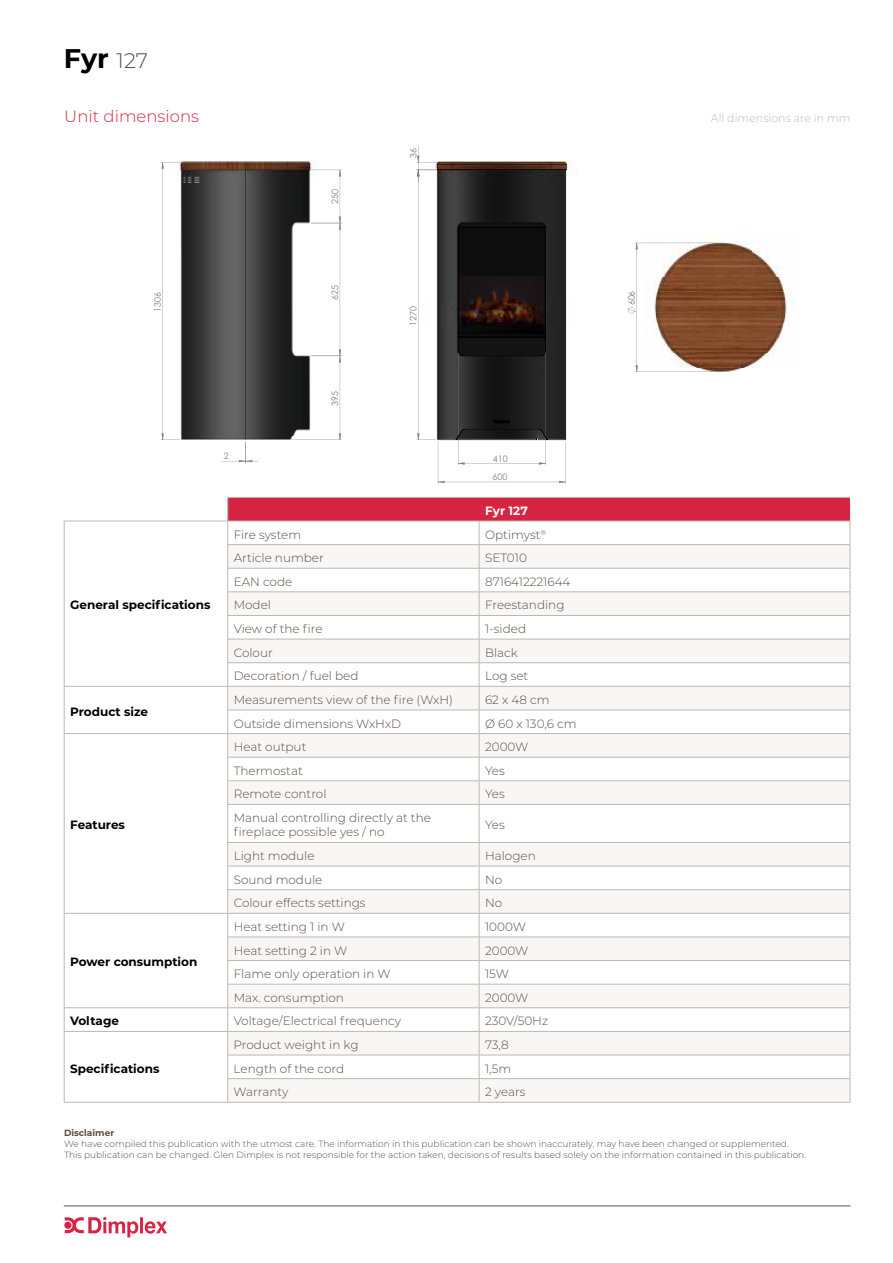
<style>
.page{position:relative;width:893px;height:1263px;background:#fff}
.page>*{position:absolute;margin:0;border:0;box-sizing:border-box;transform-origin:0 0}
.t1{font:700 27px "Montserrat";color:#000}
.t2{font:300 16.5px "Montserrat";color:#d62543}
.t3{font:300 12px/14.4px "Montserrat";color:#5a4d45}
.t4{font:700 12px "Montserrat";color:#000}
.t5{font:700 12px "Montserrat";color:#fff}
.t6{font:300 10.95px "Montserrat";color:#c0b7af}
.t7{font:300 9px/10.8px "Montserrat";color:#5a4d45}
.t8{font:9px "Century Gothic";color:#818181}
.t9{font:700 9px "Montserrat";color:#5a4d45}
.s1{font-weight:300;font-size:21px;color:#5a4d45}
</style>
<div class="page">
<svg style="left:228px;top:805px;width:622px;height:297px"></svg>
<hr style="left:64px;top:521px;width:164px;height:1px;background:#c0b7af">
<hr style="left:64px;top:686px;width:164px;height:1px;background:#c0b7af">
<svg style="left:64px;top:521px;width:1px;height:283px"></svg>
<hr style="left:64px;top:804px;width:1px;height:38px;background:#c0b7af">
<hr style="left:64px;top:733px;width:164px;height:1px;background:#c0b7af">
<svg style="left:227px;top:497px;width:624px;height:307px"></svg>
<hr style="left:479px;top:780px;width:371px;height:1px;background:#c0b7af">
<hr style="left:227px;top:805px;width:1px;height:37px;background:#c0b7af">
<hr style="left:227px;top:804px;width:252px;height:1px;background:#c0b7af">
<hr style="left:479px;top:805px;width:1px;height:37px;background:#c0b7af">
<hr style="left:850px;top:805px;width:1px;height:37px;background:#c0b7af">
<hr style="left:479px;top:804px;width:371px;height:1px;background:#c0b7af">
<hr style="left:227px;top:842px;width:252px;height:1px;background:#c0b7af">
<hr style="left:479px;top:842px;width:371px;height:1px;background:#c0b7af">
<hr style="left:227px;top:866px;width:252px;height:1px;background:#c0b7af">
<hr style="left:479px;top:866px;width:371px;height:1px;background:#c0b7af">
<hr style="left:227px;top:889px;width:252px;height:1px;background:#c0b7af">
<hr style="left:479px;top:889px;width:371px;height:1px;background:#c0b7af">
<hr style="left:64px;top:913px;width:164px;height:1px;background:#c0b7af">
<hr style="left:228px;top:913px;width:251px;height:1px;background:#c0b7af">
<hr style="left:479px;top:913px;width:371px;height:1px;background:#c0b7af">
<hr style="left:227px;top:936px;width:252px;height:1px;background:#c0b7af">
<hr style="left:479px;top:936px;width:371px;height:1px;background:#c0b7af">
<hr style="left:227px;top:960px;width:252px;height:1px;background:#c0b7af">
<hr style="left:479px;top:960px;width:371px;height:1px;background:#c0b7af">
<hr style="left:227px;top:984px;width:252px;height:1px;background:#c0b7af">
<hr style="left:479px;top:984px;width:371px;height:1px;background:#c0b7af">
<hr style="left:64px;top:1007px;width:164px;height:1px;background:#c0b7af">
<hr style="left:228px;top:1007px;width:251px;height:1px;background:#c0b7af">
<hr style="left:479px;top:1007px;width:371px;height:1px;background:#c0b7af">
<svg style="left:64px;top:842px;width:1px;height:260px"></svg>
<hr style="left:64px;top:1031px;width:164px;height:1px;background:#c0b7af">
<hr style="left:228px;top:1031px;width:251px;height:1px;background:#c0b7af">
<hr style="left:479px;top:1031px;width:371px;height:1px;background:#c0b7af">
<hr style="left:227px;top:1055px;width:252px;height:1px;background:#c0b7af">
<hr style="left:479px;top:1055px;width:371px;height:1px;background:#c0b7af">
<hr style="left:64px;top:1102px;width:164px;height:1px;background:#c0b7af">
<svg style="left:227px;top:843px;width:1px;height:259px"></svg>
<hr style="left:227px;top:1078px;width:252px;height:1px;background:#c0b7af">
<hr style="left:228px;top:1102px;width:251px;height:1px;background:#c0b7af">
<svg style="left:479px;top:843px;width:1px;height:259px"></svg>
<svg style="left:850px;top:843px;width:1px;height:259px"></svg>
<hr style="left:479px;top:1078px;width:371px;height:1px;background:#c0b7af">
<hr style="left:479px;top:1102px;width:371px;height:1px;background:#c0b7af">
<svg style="left:221px;top:442px;width:37px;height:21px"></svg>
<svg style="left:162px;top:161px;width:130px;height:279px;background:#5c5b5a"></svg>
<img style="left:719px;top:241px;width:76px;height:132px">
<svg style="left:292px;top:145px;width:427px;height:339px"></svg>
<svg style="left:65px;top:1217px;width:102px;height:20px"></svg>
<hr style="left:64px;top:1206px;width:786px;height:1px;background:#5a4d45">
<h1 class="t1" style="left:64px;top:38px;width:86px">Fyr <span class="s1">127</span></h1>
<h2 class="t2" style="left:64px;top:105px;width:136px">Unit dimensions</h2>
<p class="t6" style="left:711px;top:111px;width:141px">All dimensions are in mm</p>
<p class="t8" style="left:328px;top:204px;width:16px;rotate:-90deg">250</p>
<p class="t8" style="left:407px;top:158px;width:11px;rotate:-90deg">36</p>
<p class="t8" style="left:151px;top:312px;width:21px;rotate:-90deg">1306</p>
<p class="t8" style="left:328px;top:300px;width:16px;rotate:-90deg">625</p>
<p class="t8" style="left:407px;top:326px;width:21px;rotate:-90deg">1270</p>
<p class="t8" style="left:328px;top:406px;width:16px;rotate:-90deg">395</p>
<p class="t4" style="left:70px;top:596px;width:142px">General specifications</p>
<p class="t4" style="left:70px;top:703px;width:79px">Product size</p>
<p class="t4" style="left:70px;top:816px;width:56px">Features</p>
<p class="t4" style="left:70px;top:953px;width:129px">Power consumption</p>
<p class="t8" style="left:224px;top:450px;width:6px">2</p>
<p class="t8" style="left:493px;top:452px;width:16px">410</p>
<p class="t8" style="left:493px;top:470px;width:16px">600</p>
<p class="t5" style="left:485px;top:502px;width:44px">Fyr 127</p>
<p class="t3" style="left:234px;top:527px;width:69px">Fire system</p>
<p class="t3" style="left:485px;top:527px;width:63px">Optimyst<sup>®</sup></p>
<p class="t3" style="left:234px;top:550px;width:92px">Article number</p>
<p class="t3" style="left:485px;top:550px;width:43px">SET010</p>
<p class="t3" style="left:234px;top:574px;width:60px">EAN code</p>
<p class="t3" style="left:485px;top:574px;width:87px">8716412221644</p>
<p class="t3" style="left:234px;top:598px;width:39px">Model</p>
<p class="t3" style="left:485px;top:598px;width:81px">Freestanding</p>
<p class="t3" style="left:234px;top:621px;width:90px">View of the fire</p>
<p class="t3" style="left:485px;top:621px;width:43px">1-sided</p>
<p class="t3" style="left:234px;top:645px;width:41px">Colour</p>
<p class="t3" style="left:485px;top:645px;width:34px">Black</p>
<p class="t3" style="left:234px;top:668px;width:126px">Decoration / fuel bed</p>
<p class="t3" style="left:485px;top:668px;width:45px">Log set</p>
<p class="t3" style="left:234px;top:692px;width:221px">Measurements view of the fire (WxH)</p>
<p class="t3" style="left:485px;top:692px;width:66px">62 x 48 cm</p>
<p class="t3" style="left:234px;top:716px;width:169px">Outside dimensions WxHxD</p>
<p class="t3" style="left:485px;top:716px;width:93px">Ø 60 x 130,6 cm</p>
<p class="t3" style="left:234px;top:739px;width:74px">Heat output</p>
<p class="t3" style="left:485px;top:739px;width:45px">2000W</p>
<p class="t3" style="left:234px;top:763px;width:71px">Thermostat</p>
<p class="t3" style="left:485px;top:763px;width:21px">Yes</p>
<p class="t3" style="left:234px;top:786px;width:94px">Remote control</p>
<p class="t3" style="left:485px;top:786px;width:21px">Yes</p>
<p class="t3" style="left:234px;top:810px;width:199px">Manual controlling directly at the fireplace possible yes / no</p>
<p class="t3" style="left:485px;top:817px;width:21px">Yes</p>
<p class="t3" style="left:234px;top:848px;width:82px">Light module</p>
<p class="t3" style="left:485px;top:848px;width:52px">Halogen</p>
<p class="t3" style="left:234px;top:872px;width:90px">Sound module</p>
<p class="t3" style="left:485px;top:872px;width:19px">No</p>
<p class="t3" style="left:234px;top:895px;width:133px">Colour effects settings</p>
<p class="t3" style="left:485px;top:895px;width:19px">No</p>
<p class="t3" style="left:234px;top:919px;width:113px">Heat setting 1 in W</p>
<p class="t3" style="left:485px;top:919px;width:42px">1000W</p>
<p class="t3" style="left:234px;top:943px;width:115px">Heat setting 2 in W</p>
<p class="t3" style="left:485px;top:943px;width:45px">2000W</p>
<p class="t3" style="left:234px;top:966px;width:159px">Flame only operation in W</p>
<p class="t3" style="left:485px;top:966px;width:26px">15W</p>
<p class="t3" style="left:234px;top:990px;width:112px">Max. consumption</p>
<p class="t3" style="left:485px;top:990px;width:45px">2000W</p>
<p class="t4" style="left:70px;top:1012px;width:50px">Voltage</p>
<p class="t3" style="left:234px;top:1013px;width:169px">Voltage/Electrical frequency</p>
<p class="t3" style="left:485px;top:1013px;width:65px">230V/50Hz</p>
<p class="t4" style="left:70px;top:1060px;width:91px">Specifications</p>
<p class="t3" style="left:234px;top:1037px;width:126px">Product weight in kg</p>
<p class="t3" style="left:485px;top:1037px;width:25px">73,8</p>
<p class="t3" style="left:234px;top:1061px;width:112px">Length of the cord</p>
<p class="t3" style="left:485px;top:1061px;width:28px">1,5m</p>
<p class="t3" style="left:234px;top:1084px;width:56px">Warranty</p>
<p class="t3" style="left:485px;top:1084px;width:42px">2 years</p>
<p class="t8" style="left:625px;top:305px;width:16px;rotate:-90deg">606</p>
<p class="t9" style="left:64px;top:1126px;width:52px">Disclaimer</p>
<p class="t7" style="left:64px;top:1138px;width:744px">We have compiled this publication with the utmost care. The information in this publication can be shown inaccurately, may have been changed or supplemented.<br>This publication can be changed. Glen Dimplex is not responsible for the action taken, decisions of results based solely on the information contained in this publication.</p>
</div>
